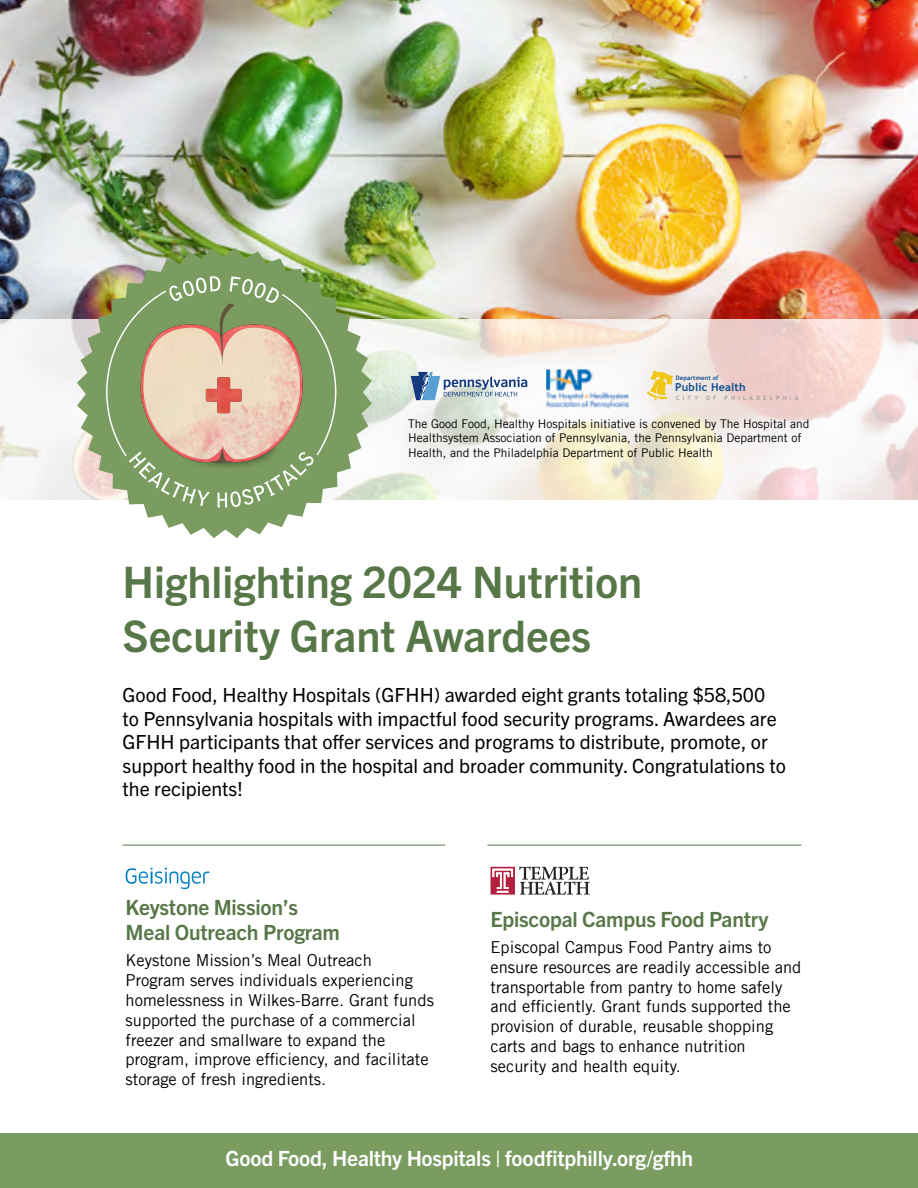
<style>
.page{position:relative;width:918px;height:1188px;background:#fff}
.page>*{position:absolute;margin:0;border:0;box-sizing:border-box;transform-origin:0 0}
.t1{font:700 43.5px/54px "Trade Gothic Next LT Pro";color:#577748}
.t2{font:700 21px/25.2px "Trade Gothic Next LT Pro";letter-spacing:-.01em;color:#577748}
.t3{font:700 21px "Trade Gothic Next LT Pro";letter-spacing:-.01em;color:#fff}
.t4{font:19.5px/23.4px "Trade Gothic Next LT Pro";color:#000}
.t5{font:16.5px/19.8px "Trade Gothic LT";color:#000}
.t6{font:12px/14.4px "Trade Gothic LT";color:#000}
.t7{font:700 11.1px "Trebuchet MS";letter-spacing:.01em;color:#0d4e8f}
.t8{font:700 6.15px "Trebuchet MS";letter-spacing:.01em;color:#0d4e8f}
.t9{font:700 6px "Trebuchet MS";letter-spacing:.51em;color:#a1a0a0}
</style>
<div class="page">
<img style="left:0;top:0;width:918px;height:320px">
<svg style="left:0;top:320px;width:918px;height:180px"></svg>
<img style="left:546px;top:370px;width:82px;height:38px">
<svg style="left:411px;top:372px;width:116px;height:28px"></svg>
<svg style="left:647px;top:371px;width:26px;height:30px"></svg>
<img style="left:77px;top:248px;width:295px;height:290px">
<svg style="left:105px;top:276px;width:232px;height:232px"></svg>
<img style="left:206px;top:377px;width:36px;height:36px">
<svg style="left:126px;top:868px;width:83px;height:21px"></svg>
<svg style="left:491px;top:866px;width:99px;height:29px"></svg>
<hr style="left:123px;top:845px;width:322px;height:1px;background:#577748">
<hr style="left:488px;top:845px;width:313px;height:1px;background:#577748">
<div style="left:1px;top:1134px;width:917px;height:54px;background:#7a9c60"></div>
<p class="t8" style="left:676px;top:374px;width:44px">Department of</p>
<p class="t7" style="left:675px;top:380px;width:72px">Public Health</p>
<p class="t9" style="left:676px;top:394px;width:23px">CITY</p>
<p class="t9" style="left:706px;top:394px;width:12px">O F</p>
<p class="t9" style="left:725px;top:394px;width:75px">PHILADELPHIA</p>
<p class="t6" style="left:408px;top:416px;width:403px">The Good Food, Healthy Hospitals initiative is convened by The Hospital and<br>Healthsystem Association of Pennsylvania, the Pennsylvania Department of<br>Health, and the Philadelphia Department of Public Health</p>
<h1 class="t1" style="left:123px;top:552px;width:521px">Highlighting 2024 Nutrition<br>Security Grant Awardees</h1>
<p class="t4" style="left:123px;top:682px;width:665px">Good Food, Healthy Hospitals (GFHH) awarded eight grants totaling $58,500 to Pennsylvania hospitals with impactful food security programs. Awardees are GFHH participants that offer services and programs to distribute, promote, or support healthy food in the hospital and broader community. Congratulations to the recipients!</p>
<p class="t2" style="left:126px;top:893px;width:216px">Keystone Mission’s<br>Meal Outreach Program</p>
<p class="t5" style="left:126px;top:951px;width:310px">Keystone Mission’s Meal Outreach Program serves individuals experiencing homelessness in Wilkes-Barre. Grant funds supported the purchase of a commercial freezer and smallware to expand the program, improve efficiency, and facilitate storage of fresh ingredients.</p>
<p class="t2" style="left:491px;top:905px;width:279px">Episcopal Campus Food Pantry</p>
<p class="t5" style="left:491px;top:937px;width:312px">Episcopal Campus Food Pantry aims to ensure resources are readily accessible and transportable from pantry to home safely and efficiently. Grant funds supported the provision of durable, reusable shopping carts and bags to enhance nutrition security and health equity.</p>
<p class="t3" style="left:226px;top:1144px;width:469px">Good Food, Healthy Hospitals | foodfitphilly.org/gfhh</p>
</div>
